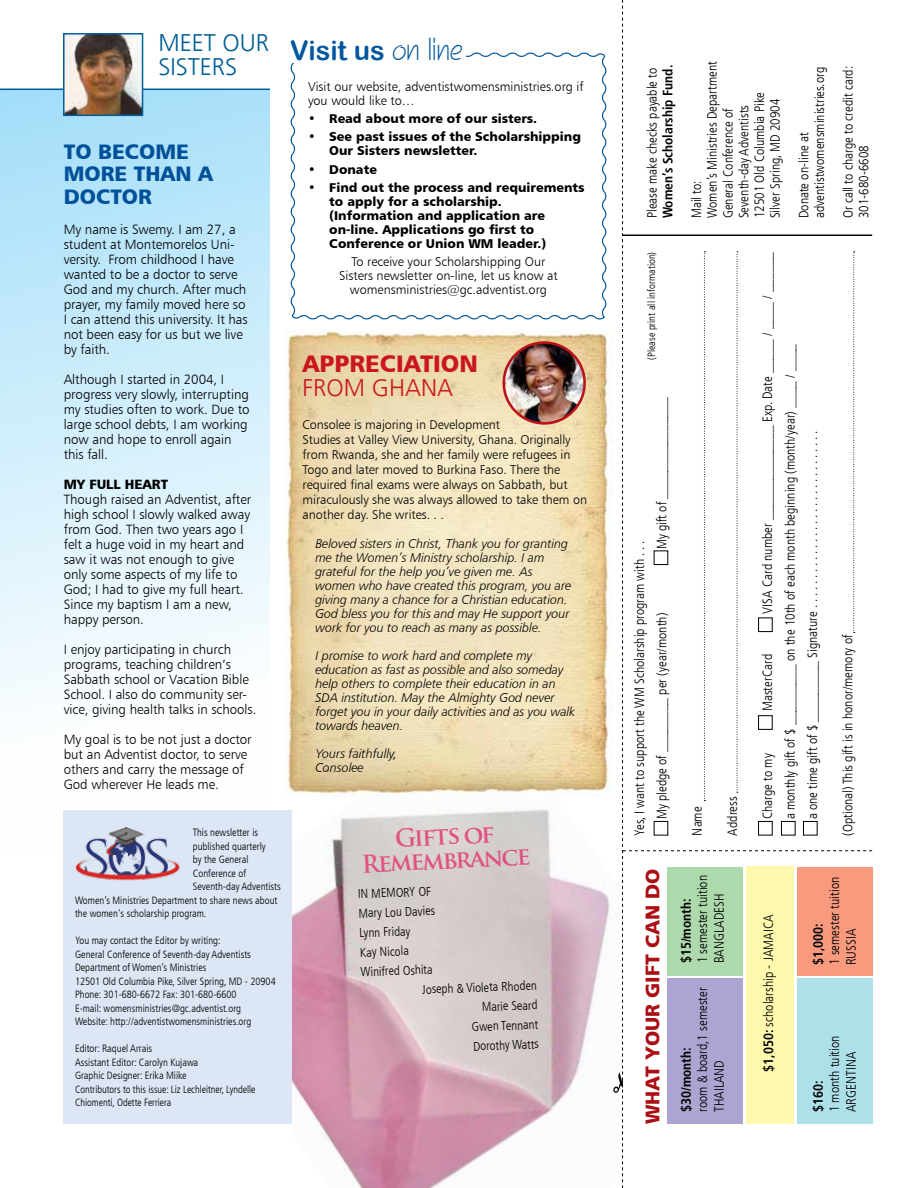
<style>
.page{position:relative;width:918px;height:1188px;background:#fff}
.page>*{position:absolute;margin:0;border:0;box-sizing:border-box;transform-origin:0 0}
.t1{font:27px "Arial Rounded MT Bold";color:#00579d}
.t2{font:700 24px/24px "Trajan Pro";color:#e05282;text-align:center}
.t3{font:300 24px/24px "Frutiger LT";color:#005e96}
.t4{font:24px "Humanist 777 BT Black B";color:#ca171e}
.t5{font:300 24px "Frutiger LT";color:#ca171e}
.t6{font:21px/22.5px "Humanist 777 BT Black B";color:#005199}
.t7{font:900 19.5px "Frutiger CE";color:#ab0f14}
.t8{font:13.5px/15px "Humanist 777 BT Light B";letter-spacing:-.005em;color:#000}
.t9{font:300 condensed 13.5px/15.8px "Frutiger LT";color:#000}
.t10{font:700 condensed 13.5px "Frutiger LT";color:#000}
.t11{font:13.5px "Humanist 777 BT Black B";letter-spacing:-.005em;color:#000}
.t12{font:12.75px/14.1px "Humanist 777 BT Light Italic B";letter-spacing:-.005em;color:#000}
.t13{font:12.75px/15px "Humanist 777 BT Light B";letter-spacing:-.005em;color:#000}
.t14{font:12.75px/14.1px "Humanist 777 BT Black B";color:#000}
.t15{font:300 condensed 12.75px "Frutiger LT";color:#000}
.t16{font:300 condensed 10.5px/13.5px "Frutiger LT";color:#000}
.s1{font-family:"Scogin"}
.s2{font-weight:700}
</style>
<div class="page">
<svg style="left:290px;top:52px;width:317px;height:268px"></svg>
<img style="left:292px;top:809px;width:318px;height:379px">
<img style="left:285px;top:331px;width:328px;height:466px">
<div style="left:0;top:89px;width:270px;height:761px;background:linear-gradient(to bottom,#a8e0f9,#fff)"></div>
<div style="left:64px;top:810px;width:228px;height:314px;background:#dce6f5"></div>
<img style="left:76px;top:827px;width:104px;height:54px">
<hr style="left:0;top:89px;width:270px;height:1px;background:#005e96">
<img style="left:66px;top:36px;width:74px;height:77px">
<div style="left:63px;top:33px;width:80px;height:83px;border:2px solid #005e96"></div>
<svg style="left:613px;top:0;width:259px;height:1188px"></svg>
<div style="left:286px;top:34px;width:180px;height:29px;background:#fff"></div>
<img style="left:504px;top:343px;width:81px;height:80px;border-radius:40px">
<div style="left:503px;top:341px;width:83px;height:84px;border:3px solid #ba141a;border-radius:50%"></div>
<h2 class="t3" style="left:158px;top:31px;width:112px">MEET OUR<br>SISTERS</h2>
<h3 class="t6" style="left:64px;top:140px;width:151px">TO BECOME<br>MORE THAN A<br>DOCTOR</h3>
<p class="t8" style="left:64px;top:222px;width:185px">My name is Swemy. I am 27, a student at Montemorelos Uni&shy;versity. From childhood I have wanted to be a doctor to serve<br>God and my church. After much prayer, my family moved here so<br>I can attend this university. It has not been easy for us but we live by faith.</p>
<p class="t8" style="left:64px;top:371px;width:187px">Although I started in 2004, I progress very slowly, interrupting my studies often to work. Due to large school debts, I am working now and hope to enroll again this fall.</p>
<p class="t11" style="left:64px;top:475px;width:106px">MY FULL HEART</p>
<p class="t8" style="left:64px;top:491px;width:189px">Though raised an Adventist, after high school I slowly walked away from God. Then two years ago I felt a huge void in my heart and saw it was not enough to give only some aspects of my life to<br>God; I had to give my full heart.<br>Since my baptism I am a new, happy person.</p>
<p class="t8" style="left:64px;top:641px;width:194px">I enjoy participating in church programs, teaching children’s Sabbath school or Vacation Bible School. I also do community ser&shy;vice, giving health talks in schools.</p>
<p class="t8" style="left:64px;top:732px;width:189px">My goal is to be not just a doctor but an Adventist doctor, to serve others and carry the message of<br>God wherever He leads me.</p>
<h1 class="t1" style="left:290px;top:34px;width:174px">Visit us <span class="s1">on line</span></h1>
<p class="t13" style="left:308px;top:79px;width:277px;line-height:14px">Visit our website, adventistwomensministries.org if you would like to…</p>
<p class="t14" style="left:308px;top:111px;width:231px">• Read about more of our sisters.</p>
<p class="t14" style="left:329px;top:129px;width:253px;text-indent:-21px">• See past issues of the Scholarshipping<br>Our Sisters newsletter.</p>
<p class="t14" style="left:308px;top:162px;width:70px">• Donate</p>
<p class="t14" style="left:329px;top:180px;width:257px;text-indent:-21px">• Find out the process and requirements to apply for a scholarship. (Information and application are on-line. Applications go first to Conference or Union WM leader.)</p>
<p class="t13" style="left:339px;top:255px;width:220px;line-height:14.1px;text-align:center">To receive your Scholarshipping Our<br>Sisters newsletter on-line, let us know at womensministries@gc.adventist.org</p>
<h2 class="t4" style="left:303px;top:348px;width:177px">APPRECIATION</h2>
<h2 class="t5" style="left:303px;top:374px;width:152px">FROM GHANA</h2>
<p class="t13" style="left:303px;top:417px;width:286px">Consolee is majoring in Development<br>Studies at Valley View University, Ghana. Originally from Rwanda, she and her family were refugees in Togo and later moved to Burkina Faso. There the required final exams were always on Sabbath, but miraculously she was always allowed to take them on another day. She writes. . .</p>
<p class="t12" style="left:315px;top:536px;width:258px">Beloved sisters in Christ, Thank you for granting me the Women’s Ministry scholarship. I am grateful for the help you’ve given me. As women who have created this program, you are giving many a chance for a Christian education.<br>God bless you for this and may He support your work for you to reach as many as possible.</p>
<p class="t12" style="left:315px;top:648px;width:262px">I promise to work hard and complete my education as fast as possible and also someday help others to complete their education in an SDA institution. May the Almighty God never forget you in your daily activities and as you walk towards heaven.</p>
<p class="t12" style="left:315px;top:746px;width:83px">Yours faithfully,<br>Consolee</p>
<p class="t16" style="left:193px;top:826px;width:67px">This newsletter is</p>
<p class="t16" style="left:193px;top:840px;width:74px">published quarterly</p>
<p class="t16" style="left:193px;top:853px;width:57px">by the General</p>
<p class="t16" style="left:193px;top:867px;width:55px">Conference of</p>
<p class="t16" style="left:193px;top:880px;width:89px">Seventh-day Adventists</p>
<p class="t16" style="left:75px;top:894px;width:204px">Women’s Ministries Department to share news about</p>
<p class="t16" style="left:75px;top:907px;width:133px">the women's scholarship program.</p>
<p class="t16" style="left:75px;top:934px;width:202px">You may contact the Editor by writing:<br>General Conference of Seventh-day Adventists Department of Women’s Ministries<br>12501 Old Columbia Pike, Silver Spring, MD - 20904<br>Phone: 301-680-6672 Fax: 301-680-6600<br>E-mail: womensministries@gc.adventist.org Website: http://adventistwomensministries.org</p>
<p class="t16" style="left:75px;top:1042px;width:182px">Editor: Raquel Arrais<br>Assistant Editor: Carolyn Kujawa<br>Graphic Designer: Erika Miike<br>Contributors to this issue: Liz Lechleitner, Lyndelle Chiomenti, Odette Ferriera</p>
<h2 class="t2" style="left:360px;top:829px;width:170px;rotate:-3deg">Gifts of<br>Remembrance</h2>
<p class="t15" style="left:358px;top:887px;width:75px;rotate:-2deg">IN MEMORY OF</p>
<p class="t15" style="left:358px;top:906px;width:78px;rotate:-2deg">Mary Lou Davies</p>
<p class="t15" style="left:359px;top:926px;width:53px;rotate:-2deg">Lynn Friday</p>
<p class="t15" style="left:360px;top:945px;width:50px;rotate:-2deg">Kay Nicola</p>
<p class="t15" style="left:360px;top:965px;width:74px;rotate:-2deg">Winifred Oshita</p>
<p class="t15" style="left:422px;top:982px;width:116px;rotate:-2deg">Joseph &amp; Violeta Rhoden</p>
<p class="t15" style="left:482px;top:1000px;width:57px;rotate:-2deg">Marie Seard</p>
<p class="t15" style="left:471px;top:1019px;width:68px;rotate:-2deg">Gwen Tennant</p>
<p class="t15" style="left:473px;top:1039px;width:67px;rotate:-2deg">Dorothy Watts</p>
<p class="t9" style="left:645px;top:218px;width:152px;rotate:-90deg">Please make checks payable to</p>
<p class="t10" style="left:660px;top:218px;width:155px;rotate:-90deg">Women’s Scholarship Fund.</p>
<p class="t9" style="left:689px;top:218px;width:158px;rotate:-90deg">Mail to:<br>Women’s Ministries Department<br>General Conference of<br>Seventh-day Adventists<br>12501 Old Columbia Pike<br>Silver Spring, MD 20904</p>
<p class="t9" style="left:796px;top:218px;width:153px;rotate:-90deg">Donate on-line at adventistwomensministries.org</p>
<p class="t9" style="left:840px;top:218px;width:154px;rotate:-90deg">Or call to charge to credit card:<br>301-680-6608</p>
<p class="t16" style="left:645px;top:360px;width:110px;rotate:-90deg">(Please print all information)</p>
<p class="t9" style="left:654px;top:549px;width:153px;rotate:-90deg">My gift of _______________</p>
<p class="t9" style="left:628px;top:819px;width:280px;line-height:22.5px;text-indent:-16px;rotate:-90deg">Yes, I want to support the WM Scholarship program with . . .<br>My pledge of ________ per (year/month)</p>
<p class="t9" style="left:689px;top:836px;width:31px;rotate:-90deg">Name</p>
<p class="t9" style="left:725px;top:836px;width:41px;rotate:-90deg">Address</p>
<h3 class="t7" style="left:641px;top:1124px;width:257px;rotate:-90deg">WHAT YOUR GIFT CAN DO</h3>
<p class="t9" style="left:695px;top:963px;width:90px;rotate:-90deg">1 semester tuition</p>
<p class="t9" style="left:711px;top:963px;width:71px;rotate:-90deg">BANGLADESH</p>
<p class="t10" style="left:678px;top:963px;width:66px;rotate:-90deg">$15/month:</p>
<p class="t9" style="left:695px;top:1112px;width:126px;rotate:-90deg">room &amp; board,1 semester</p>
<p class="t10" style="left:678px;top:1112px;width:66px;rotate:-90deg">$30/month:</p>
<p class="t9" style="left:711px;top:1112px;width:54px;rotate:-90deg">THAILAND</p>
<p class="t9" style="left:757px;top:819px;width:569px;line-height:22.5px;text-indent:206px;rotate:-90deg">VISA Card number ______________ Exp. Date _____ / ____ / ______ a monthly gift of $ _________ on the 10th of each month beginning (month/year) ____ / ____<br>a one time gift of $ _________ Signature . . . . . . . . . . . . . . . . . . . . . . . . . . . . . .</p>
<p class="t9" style="left:760px;top:711px;width:59px;rotate:-90deg">MasterCard</p>
<p class="t9" style="left:760px;top:819px;width:68px;rotate:-90deg">Charge to my</p>
<p class="t9" style="left:840px;top:836px;width:202px;rotate:-90deg">(Optional) This gift is in honor/memory of</p>
<p class="t9" style="left:761px;top:1072px;width:159px;rotate:-90deg"><span class="s2">$1,050:</span> scholarship - JAMAICA</p>
<p class="t9" style="left:827px;top:965px;width:90px;rotate:-90deg">1 semester tuition</p>
<p class="t10" style="left:810px;top:965px;width:44px;rotate:-90deg">$1,000:</p>
<p class="t9" style="left:843px;top:965px;width:38px;rotate:-90deg">RUSSIA</p>
<p class="t9" style="left:827px;top:1112px;width:78px;rotate:-90deg">1 month tuition</p>
<p class="t9" style="left:843px;top:1112px;width:62px;rotate:-90deg">ARGENTINA</p>
<p class="t10" style="left:810px;top:1112px;width:33px;rotate:-90deg">$160:</p>
</div>
